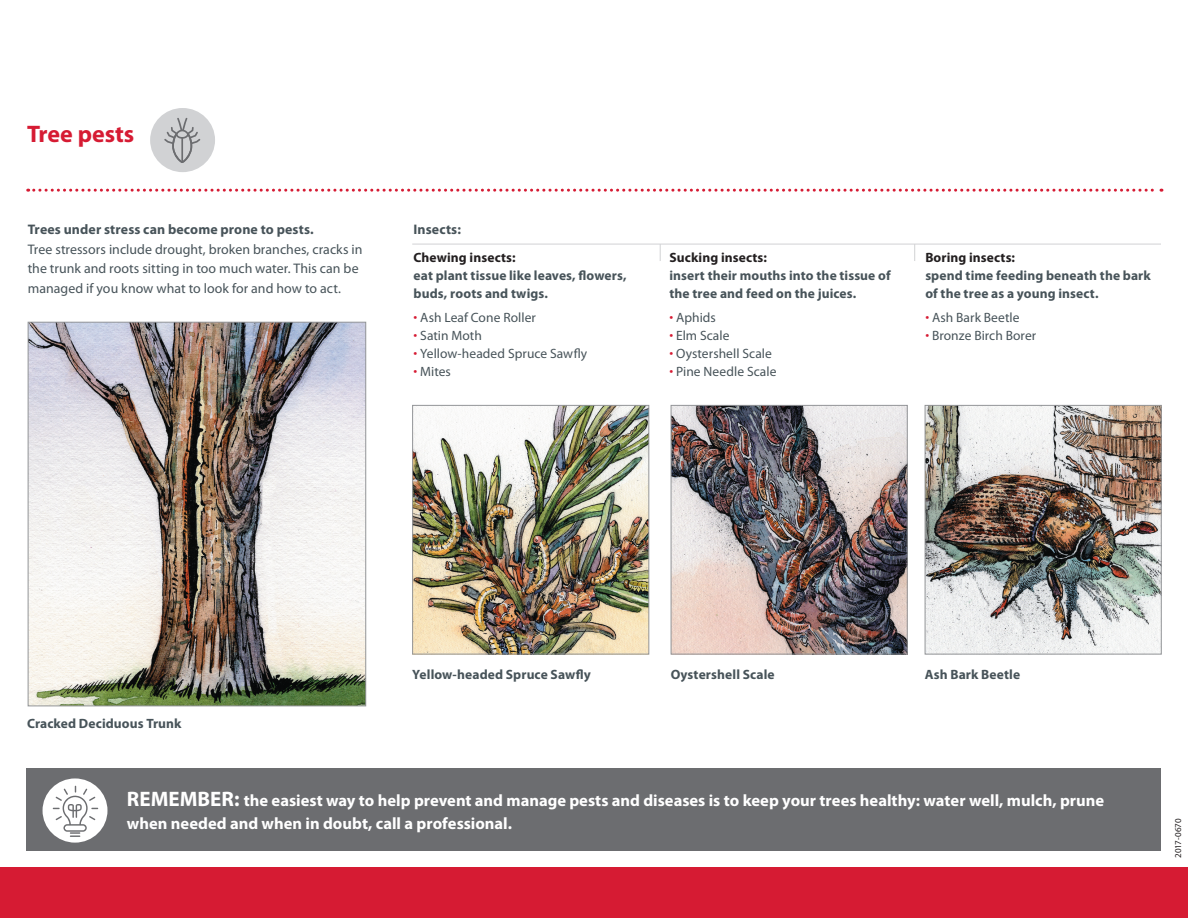
<style>
.page{position:relative;width:1188px;height:918px;background:#fff}
.page>*{position:absolute;margin:0;border:0;box-sizing:border-box;transform-origin:0 0}
.t1{font:700 24px "Myriad Pro";color:#d61b33}
.t2{font:700 16.5px/22.5px "Myriad Pro";color:#fff}
.t3{font:13.8px/19.5px "Myriad Pro";letter-spacing:.005em;color:#475359}
.t4{font:700 13.8px "Myriad Pro";letter-spacing:.01em;color:#475359}
.t5{font:700 13.5px/18px "Myriad Pro";letter-spacing:.01em;color:#475359}
.t6{font:13.5px "Myriad Pro";letter-spacing:.005em;color:#475359}
.t7{font:700 13.5px "Myriad Pro";letter-spacing:.01em;color:#231f20}
.t8{font:9px "Myriad Pro";letter-spacing:-.01em;color:#231f20}
.s1{color:#d61b33}
.s2{font-size:21px}
</style>
<div class="page">
<div style="left:0;top:867px;width:1188px;height:51px;background:#d61b33"></div>
<svg style="left:28px;top:189px;width:1134px;height:3px"></svg>
<hr style="left:412px;top:244px;width:749px;height:1px;background:#d1d2d4">
<svg style="left:660px;top:245px;width:1px;height:16px"></svg>
<svg style="left:914px;top:245px;width:1px;height:16px"></svg>
<div style="left:26px;top:768px;width:1135px;height:83px;background:#6c6d70"></div>
<img style="left:414px;top:407px;width:233px;height:245px">
<div style="left:412px;top:405px;width:237px;height:249px;border:1px solid #939598"></div>
<img style="left:673px;top:407px;width:233px;height:245px">
<div style="left:671px;top:405px;width:237px;height:249px;border:1px solid #939598"></div>
<img style="left:927px;top:407px;width:233px;height:245px">
<div style="left:925px;top:405px;width:237px;height:249px;border:1px solid #939598"></div>
<img style="left:30px;top:324px;width:334px;height:380px">
<div style="left:28px;top:322px;width:338px;height:384px;border:1px solid #939598"></div>
<div style="left:150px;top:108px;width:65px;height:64px;background:#d1d2d4;border-radius:50%"></div>
<svg style="left:164px;top:118px;width:36px;height:45px"></svg>
<div style="left:43px;top:778px;width:64px;height:65px;background:#fff;border-radius:50%"></div>
<svg style="left:53px;top:786px;width:45px;height:51px"></svg>
<h1 class="t1" style="left:27px;top:118px;width:109px">Tree pests</h1>
<p class="t4" style="left:28px;top:221px;width:288px">Trees under stress can become prone to pests.</p>
<p class="t3" style="left:28px;top:239px;width:336px">Tree stressors include drought, broken branches, cracks in the trunk and roots sitting in too much water. This can be managed if you know what to look for and how to act.</p>
<p class="t7" style="left:414px;top:248px;width:104px">Chewing insects:</p>
<p class="t4" style="left:414px;top:221px;width:49px">Insects:</p>
<p class="t5" style="left:414px;top:266px;width:215px">eat plant tissue like leaves, flowers, buds, roots and twigs.</p>
<p class="t6" style="left:414px;top:309px;width:124px"><span class="s1">•</span> Ash Leaf Cone Roller</p>
<p class="t6" style="left:414px;top:327px;width:70px"><span class="s1">•</span> Satin Moth</p>
<p class="t6" style="left:414px;top:345px;width:175px"><span class="s1">•</span> Yellow-headed Spruce Sawfly</p>
<p class="t6" style="left:414px;top:363px;width:39px"><span class="s1">•</span> Mites</p>
<p class="t7" style="left:669px;top:248px;width:99px">Sucking insects:</p>
<p class="t5" style="left:669px;top:266px;width:223px">insert their mouths into the tissue of the tree and feed on the juices.</p>
<p class="t6" style="left:669px;top:309px;width:48px"><span class="s1">•</span> Aphids</p>
<p class="t6" style="left:669px;top:327px;width:62px"><span class="s1">•</span> Elm Scale</p>
<p class="t6" style="left:669px;top:345px;width:104px"><span class="s1">•</span> Oystershell Scale</p>
<p class="t6" style="left:669px;top:363px;width:109px"><span class="s1">•</span> Pine Needle Scale</p>
<p class="t7" style="left:925px;top:248px;width:91px">Boring insects:</p>
<p class="t5" style="left:925px;top:266px;width:227px">spend time feeding beneath the bark of the tree as a young insect.</p>
<p class="t6" style="left:925px;top:309px;width:96px"><span class="s1">•</span> Ash Bark Beetle</p>
<p class="t6" style="left:925px;top:327px;width:112px"><span class="s1">•</span> Bronze Birch Borer</p>
<p class="t5" style="left:27px;top:714px;width:156px">Cracked Deciduous Trunk</p>
<p class="t5" style="left:412px;top:665px;width:180px">Yellow-headed Spruce Sawfly</p>
<p class="t5" style="left:671px;top:665px;width:105px">Oystershell Scale</p>
<p class="t5" style="left:925px;top:665px;width:97px">Ash Bark Beetle</p>
<p class="t2" style="left:127px;top:789px;width:979px"><span class="s2">REMEMBER:</span> the easiest way to help prevent and manage pests and diseases is to keep your trees healthy: water well, mulch, prune when needed and when in doubt, call a professional.</p>
<p class="t8" style="left:1172px;top:858px;width:41px;rotate:-90deg">2017-0670</p>
</div>
